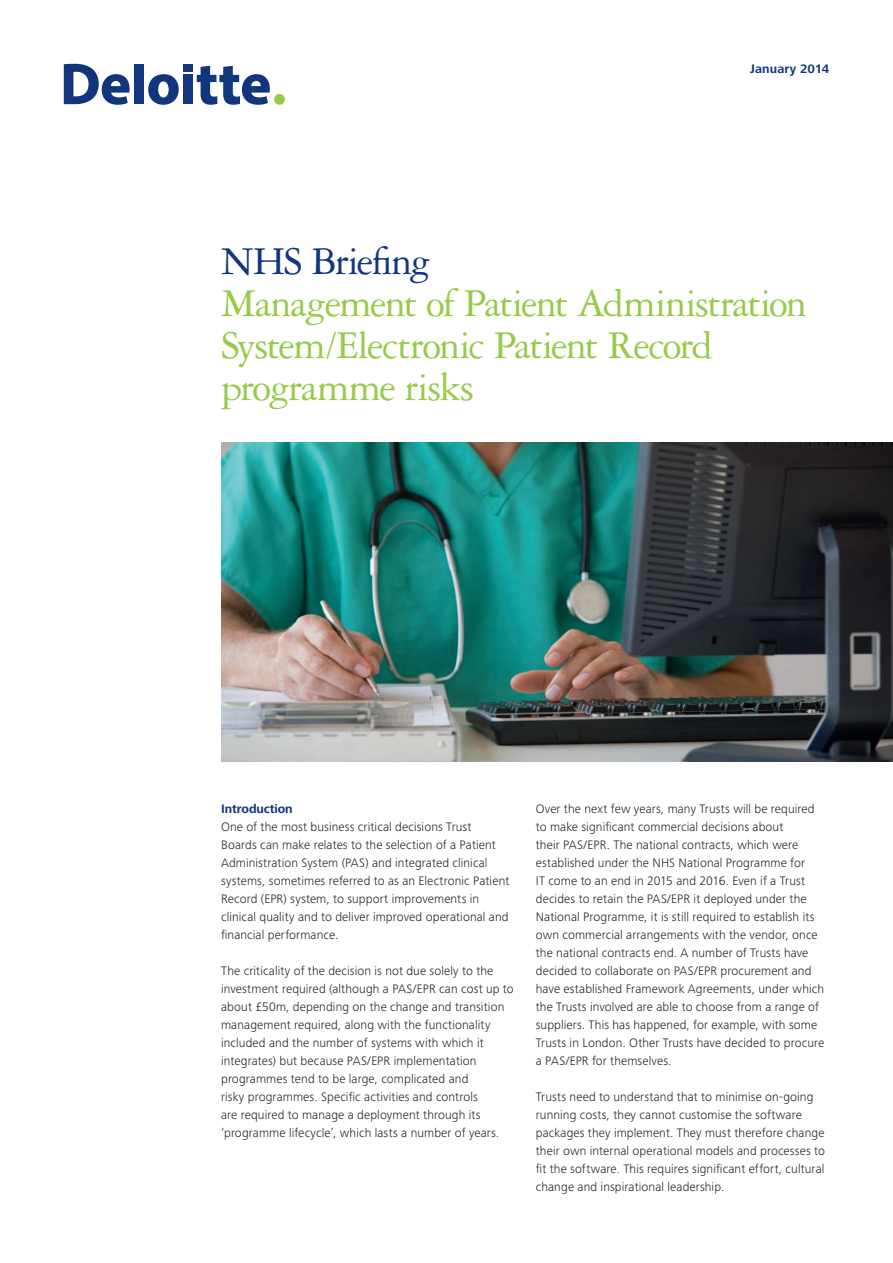
<style>
.page{position:relative;width:893px;height:1263px;background:#fff}
.page>*{position:absolute;margin:0;border:0;box-sizing:border-box;transform-origin:0 0}
.t1{font:42px/42px "Garamond Three";letter-spacing:-.04em;color:#97ca49}
.t2{font:42px "Garamond Three";letter-spacing:-.045em;color:#11367e}
.t3{font:300 12.75px/18px "Frutiger Next Pro";letter-spacing:.01em;color:#231f20}
.t4{font:700 12.75px "Frutiger Next Pro";letter-spacing:-.01em;color:#11367e}
.t5{font:700 12.75px "Frutiger Next Pro";letter-spacing:.01em;color:#11367e}
</style>
<div class="page">
<div style="left:134px;top:64px;width:10px;height:40px;background:#11367e"></div>
<svg style="left:148px;top:74px;width:31px;height:31px"></svg>
<div style="left:183px;top:75px;width:10px;height:29px;background:#11367e"></div>
<div style="left:183px;top:64px;width:10px;height:8px;background:#11367e"></div>
<svg style="left:197px;top:66px;width:73px;height:39px"></svg>
<div style="left:274px;top:94px;width:11px;height:11px;background:#97ca49;border-radius:50%"></div>
<svg style="left:64px;top:64px;width:66px;height:41px"></svg>
<img style="left:221px;top:442px;width:672px;height:319px">
<p class="t5" style="left:750px;top:62px;width:80px">January 2014</p>
<h1 class="t2" style="left:221px;top:238px;width:211px">NHS Briefing</h1>
<h1 class="t1" style="left:221px;top:282px;width:587px">Management of Patient Administration<br>System/Electronic Patient Record programme risks</h1>
<p class="t4" style="left:221px;top:801px;width:73px">Introduction</p>
<p class="t3" style="left:221px;top:818px;width:290px">One of the most business critical decisions Trust Boards can make relates to the selection of a Patient Administration System (PAS) and integrated clinical systems, sometimes referred to as an Electronic Patient Record (EPR) system, to support improvements in clinical quality and to deliver improved operational and financial performance.</p>
<p class="t3" style="left:221px;top:962px;width:294px">The criticality of the decision is not due solely to the investment required (although a PAS/EPR can cost up to about £50m, depending on the change and transition management required, along with the functionality included and the number of systems with which it integrates) but because PAS/EPR implementation programmes tend to be large, complicated and<br>risky programmes. Specific activities and controls<br>are required to manage a deployment through its ‘programme lifecycle’, which lasts a number of years.</p>
<p class="t3" style="left:536px;top:800px;width:290px">Over the next few years, many Trusts will be required to make significant commercial decisions about<br>their PAS/EPR. The national contracts, which were established under the NHS National Programme for<br>IT come to an end in 2015 and 2016. Even if a Trust decides to retain the PAS/EPR it deployed under the National Programme, it is still required to establish its own commercial arrangements with the vendor, once the national contracts end. A number of Trusts have decided to collaborate on PAS/EPR procurement and have established Framework Agreements, under which the Trusts involved are able to choose from a range of suppliers. This has happened, for example, with some Trusts in London. Other Trusts have decided to procure a PAS/EPR for themselves.</p>
<p class="t3" style="left:536px;top:1088px;width:291px">Trusts need to understand that to minimise on-going running costs, they cannot customise the software packages they implement. They must therefore change their own internal operational models and processes to fit the software. This requires significant effort, cultural change and inspirational leadership.</p>
</div>
